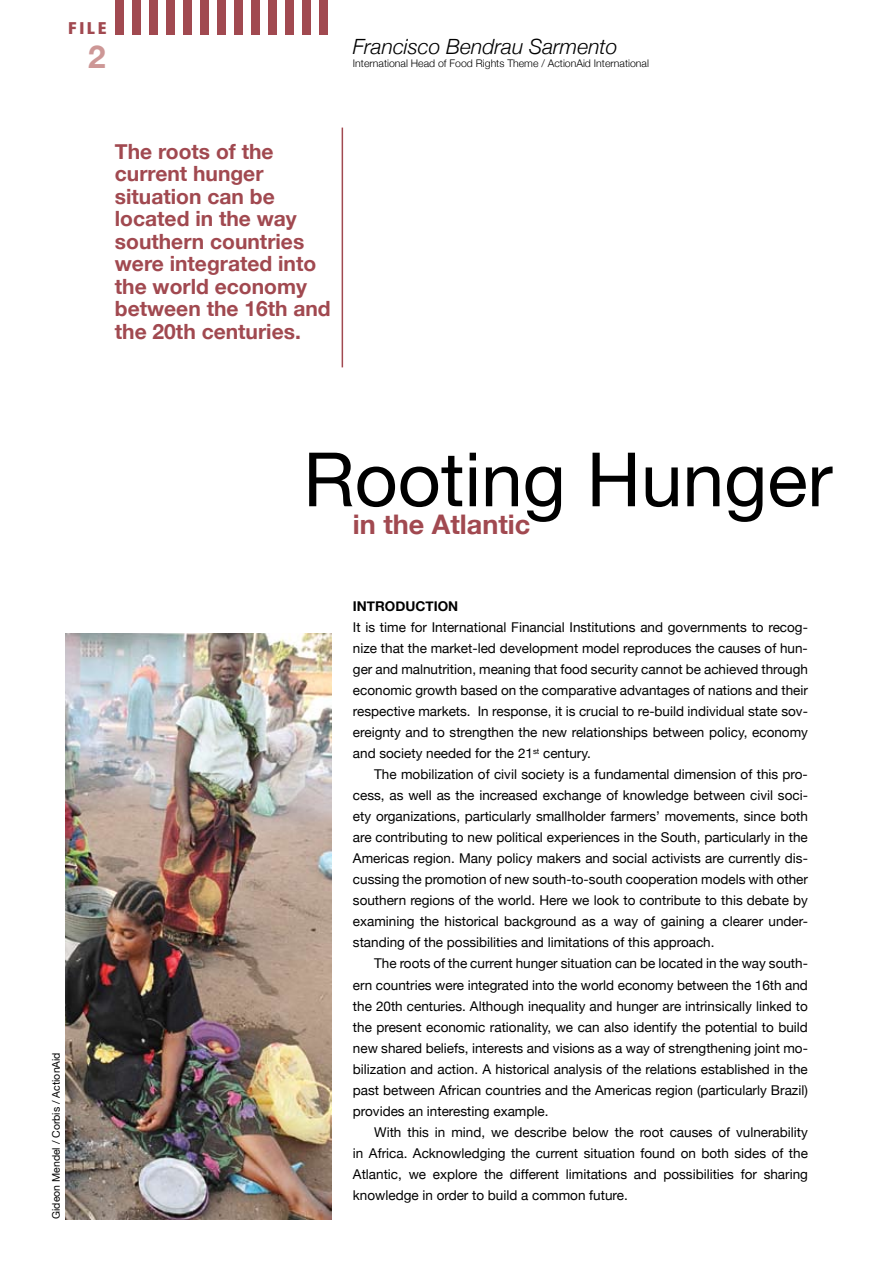
<style>
.page{position:relative;width:893px;height:1263px;background:#fff}
.page>*{position:absolute;margin:0;border:0;box-sizing:border-box;transform-origin:0 0}
.t1{font:75px "Helvetica Neue";color:#000}
.t2{font:700 31.5px "Helvetica Neue";color:#cd9796}
.t3{font:700 27px "Helvetica Neue";color:#a14950}
.t4{font:700 21px/22.5px "Helvetica Neue";color:#a14950}
.t5{font:italic 300 21px "Helvetica Neue";color:#000}
.t6{font:900 condensed 16.5px "Helvetica Neue";color:#a14950}
.t7{font:13.5px/21px "Helvetica Neue";color:#000;text-align:justify}
.t8{font:700 13.5px "Helvetica Neue";color:#000}
.t9{font:300 10.5px "Helvetica Neue";color:#000}
.t10{font:10.5px "Helvetica Neue";color:#000}
</style>
<div class="page">
<img style="left:65px;top:634px;width:267px;height:585px">
<hr style="left:342px;top:128px;width:1px;height:239px;background:#a14950">
<div style="left:132px;top:0;width:9px;height:34px;background:#a14950"></div>
<div style="left:149px;top:0;width:9px;height:34px;background:#a14950"></div>
<div style="left:166px;top:0;width:9px;height:34px;background:#a14950"></div>
<div style="left:183px;top:0;width:9px;height:34px;background:#a14950"></div>
<div style="left:201px;top:0;width:8px;height:34px;background:#a14950"></div>
<div style="left:218px;top:0;width:8px;height:34px;background:#a14950"></div>
<div style="left:115px;top:0;width:9px;height:34px;background:#a14950"></div>
<div style="left:235px;top:0;width:8px;height:34px;background:#a14950"></div>
<div style="left:252px;top:0;width:8px;height:34px;background:#a14950"></div>
<div style="left:269px;top:0;width:8px;height:34px;background:#a14950"></div>
<div style="left:286px;top:0;width:8px;height:34px;background:#a14950"></div>
<div style="left:302px;top:0;width:8px;height:34px;background:#a14950"></div>
<div style="left:319px;top:0;width:8px;height:34px;background:#a14950"></div>
<p class="t6" style="left:68px;top:18px;width:40px">file</p>
<h2 class="t2" style="left:88px;top:37px;width:19px">2</h2>
<h3 class="t5" style="left:353px;top:34px;width:266px">Francisco Bendrau Sarmento</h3>
<p class="t9" style="left:353px;top:56px;width:298px">International Head of Food Rights Theme / ActionAid International</p>
<h3 class="t4" style="left:115px;top:140px;width:217px">The roots of the current hunger situation can be located in the way southern countries were integrated into the world economy between the 16th and the 20th centuries.</h3>
<p class="t10" style="left:50px;top:1219px;width:168px;rotate:-90deg">Gideon Mendel / Corbis / ActionAid</p>
<h1 class="t1" style="left:303px;top:435px;width:531px">Rooting Hunger</h1>
<h3 class="t3" style="left:353px;top:508px;width:179px">in the Atlantic</h3>
<p class="t8" style="left:353px;top:598px;width:107px">Introduction</p>
<p class="t7" style="left:353px;top:617px;width:457px">It is time for International Financial Institutions and governments to recog&shy;nize that the market-led development model reproduces the causes of hun&shy;ger and malnutrition, meaning that food security cannot be achieved through economic growth based on the comparative advantages of nations and their respective markets. In response, it is crucial to re-build individual state sov&shy;ereignty and to strengthen the new relationships between policy, economy and society needed for the 21<sup>st</sup> century.</p>
<p class="t7" style="left:353px;top:764px;width:457px;text-indent:21px">The mobilization of civil society is a fundamental dimension of this pro&shy;cess, as well as the increased exchange of knowledge between civil soci&shy;ety organizations, particularly smallholder farmers’ movements, since both are contributing to new political experiences in the South, particularly in the Americas region. Many policy makers and social activists are currently dis&shy;cussing the promotion of new south-to-south cooperation models with other southern regions of the world. Here we look to contribute to this debate by examining the historical background as a way of gaining a clearer under&shy;standing of the possibilities and limitations of this approach.</p>
<p class="t7" style="left:353px;top:953px;width:457px;text-indent:21px">The roots of the current hunger situation can be located in the way south&shy;ern countries were integrated into the world economy between the 16th and the 20th centuries. Although inequality and hunger are intrinsically linked to the present economic rationality, we can also identify the potential to build new shared beliefs, interests and visions as a way of strengthening joint mo&shy;bilization and action. A historical analysis of the relations established in the past between African countries and the Americas region (particularly Brazil) provides an interesting example.</p>
<p class="t7" style="left:353px;top:1121px;width:456px;text-indent:21px">With this in mind, we describe below the root causes of vulnerability in Africa. Acknowledging the current situation found on both sides of the Atlantic, we explore the different limitations and possibilities for sharing knowledge in order to build a common future.</p>
</div>
